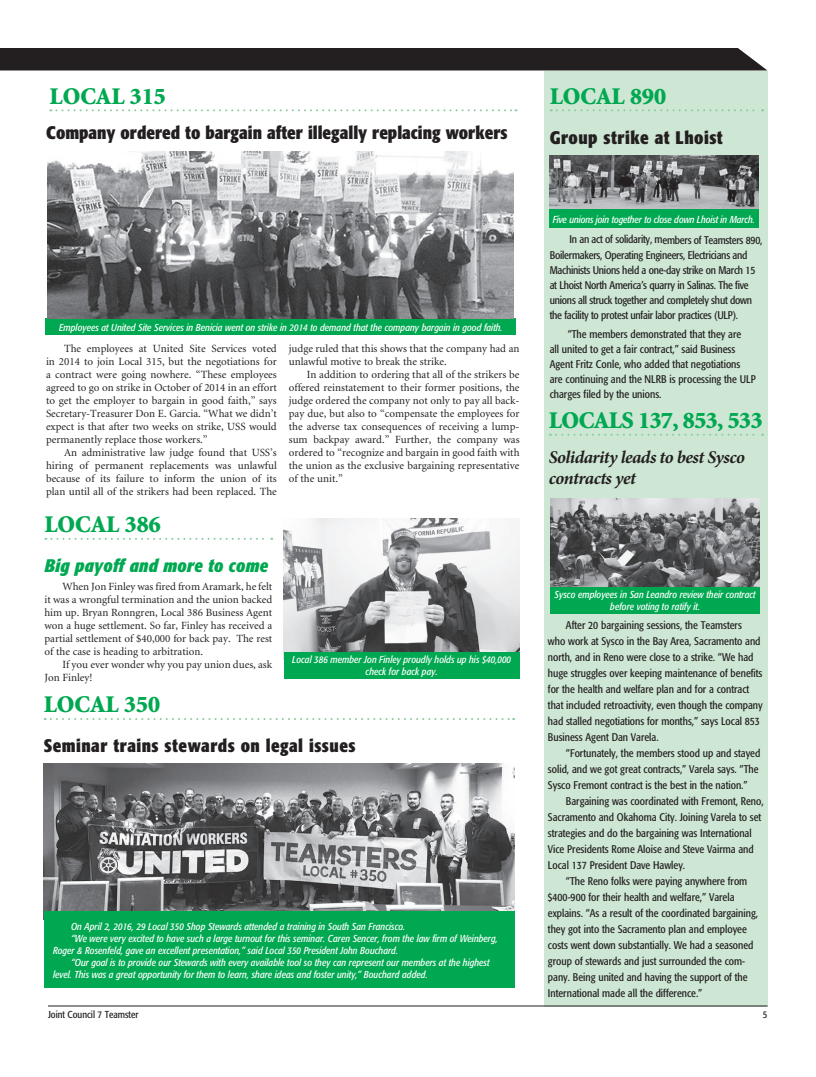
<style>
.page{position:relative;width:816px;height:1077px;background:#fff}
.page>*{position:absolute;margin:0;border:0;box-sizing:border-box;transform-origin:0 0}
.t1{font:900 24px "Minion";color:#00a851}
.t2{font:900 24px "Minion";letter-spacing:-.02em;color:#00a851}
.t3{font:700 condensed 18px "Formata";color:#231f20}
.t4{font:700 condensed 18px "Formata";letter-spacing:.025em;color:#231f20}
.t5{font:italic 700 18px/21.6px "Minion Pro";letter-spacing:-.03em;color:#231f20}
.t6{font:italic 700 condensed 18px "Formata";letter-spacing:.01em;color:#00a851}
.t7{font:11px/13px "Minion";color:#231f20;text-align:justify}
.t8{font:condensed 11px/16px "Formata";color:#231f20}
.t9{font:condensed 11px/15px "Formata";letter-spacing:-.02em;color:#231f20}
.t10{font:italic condensed 10px/12px "Formata";color:#fff;text-align:center}
.t11{font:condensed 10px "Formata";color:#231f20}
</style>
<div class="page">
<div style="left:544px;top:71px;width:224px;height:935px;background:#cee7d4"></div>
<hr style="left:48px;top:1006px;width:720px;height:1px;background:#231f20">
<div style="left:0;top:48px;width:767px;height:23px;background:#231f20"></div>
<svg style="left:50px;top:109px;width:467px;height:2px"></svg>
<svg style="left:551px;top:109px;width:212px;height:2px"></svg>
<svg style="left:45px;top:718px;width:469px;height:2px"></svg>
<div style="left:46px;top:319px;width:470px;height:16px;background:#00a851"></div>
<img style="left:44px;top:763px;width:470px;height:149px">
<img style="left:47px;top:152px;width:466px;height:167px">
<img style="left:550px;top:155px;width:208px;height:55px">
<img style="left:550px;top:498px;width:210px;height:115px">
<svg style="left:550px;top:434px;width:213px;height:2px"></svg>
<div style="left:44px;top:912px;width:471px;height:76px;background:#00a851"></div>
<svg style="left:45px;top:538px;width:227px;height:2px"></svg>
<img style="left:284px;top:518px;width:235px;height:134px">
<div style="left:551px;top:587px;width:209px;height:26px;background:#00a851"></div>
<div style="left:549px;top:210px;width:209px;height:18px;background:#00a851"></div>
<div style="left:284px;top:652px;width:235px;height:26px;background:#00a851"></div>
<h1 class="t1" style="left:50px;top:84px;width:118px">LOCAL 315</h1>
<h2 class="t3" style="left:46px;top:121px;width:463px">Company ordered to bargain after illegally replacing workers</h2>
<p class="t10" style="left:59px;top:321px;width:445px">Employees at United Site Services in Benicia went on strike in 2014 to demand that the company bargain in good faith.</p>
<p class="t7" style="left:46px;top:343px;width:232px;text-indent:18px">The employees at United Site Services voted in 2014 to join Local 315, but the negotiations for a contract were going nowhere. “These employees agreed to go on strike in October of 2014 in an effort to get the employer to bargain in good faith,” says Secretary-Treasurer Don E. Garcia. “What we didn’t expect is that after two weeks on strike, USS would permanently replace those workers.”</p>
<p class="t7" style="left:46px;top:447px;width:232px;text-indent:18px">An administrative law judge found that USS’s hiring of permanent replacements was unlawful because of its failure to inform the union of its plan until all of the strikers had been replaced. The</p>
<p class="t7" style="left:289px;top:343px;width:232px">judge ruled that this shows that the company had an unlawful motive to break the strike.</p>
<p class="t7" style="left:289px;top:369px;width:232px;text-indent:18px">In addition to ordering that all of the strikers be offered reinstatement to their former positions, the judge ordered the company not only to pay all back&shy;pay due, but also to “compensate the employees for the adverse tax consequences of receiving a lump&shy;sum backpay award.” Further, the company was ordered to “recognize and bargain in good faith with the union as the exclusive bargaining representative of the unit.”</p>
<h1 class="t1" style="left:44px;top:512px;width:118px">LOCAL 386</h1>
<h2 class="t6" style="left:44px;top:555px;width:225px">Big payoff and more to come</h2>
<p class="t7" style="left:44px;top:580px;width:229px;text-indent:18px">When Jon Finley was fired from Aramark, he felt it was a wrongful termination and the union backed him up. Bryan Ronngren, Local 386 Business Agent won a huge settlement. So far, Finley has received a partial settlement of $40,000 for back pay. The rest of the case is heading to arbitration.</p>
<p class="t7" style="left:44px;top:658px;width:229px;text-indent:18px">If you ever wonder why you pay union dues, ask<br>Jon Finley!</p>
<p class="t10" style="left:292px;top:654px;width:221px">Local 386 member Jon Finley proudly holds up his $40,000 check for back pay.</p>
<h1 class="t1" style="left:44px;top:692px;width:118px">LOCAL 350</h1>
<h2 class="t4" style="left:44px;top:735px;width:313px">Seminar trains stewards on legal issues</h2>
<p class="t10" style="left:71px;top:920px;width:336px">On April 2, 2016, 29 Local 350 Shop Stewards attended a training in South San Francisco.</p>
<p class="t10" style="left:71px;top:932px;width:428px">“We were very excited to have such a large turnout for this seminar. Caren Sencer, from the law firm of Weinberg,</p>
<p class="t10" style="left:53px;top:944px;width:347px">Roger &amp; Rosenfeld, gave an excellent presentation,” said Local 350 President John Bouchard.</p>
<p class="t10" style="left:71px;top:956px;width:420px">“Our goal is to provide our Stewards with every available tool so they can represent our members at the highest</p>
<p class="t10" style="left:53px;top:968px;width:376px">level. This was a great opportunity for them to learn, share ideas and foster unity,” Bouchard added.</p>
<h1 class="t1" style="left:550px;top:84px;width:118px">LOCAL 890</h1>
<h2 class="t4" style="left:550px;top:126px;width:175px">Group strike at Lhoist</h2>
<p class="t10" style="left:553px;top:213px;width:204px">Five unions join together to close down Lhoist in March.</p>
<p class="t9" style="left:550px;top:232px;width:214px;text-indent:20px">In an act of solidarity, members of Teamsters 890, Boilermakers, Operating Engineers, Electricians and Machinists Unions held a one-day strike on March 15 at Lhoist North America’s quarry in Salinas. The five unions all struck together and completely shut down the facility to protest unfair labor practices (ULP).</p>
<p class="t8" style="left:550px;top:327px;width:208px;line-height:15px;text-indent:18px">“The members demonstrated that they are<br>all united to get a fair contract,” said Business Agent Fritz Conle, who added that negotiations are continuing and the NLRB is processing the ULP charges filed by the unions.</p>
<h1 class="t2" style="left:549px;top:408px;width:215px">LOCALS 137, 853, 533</h1>
<h2 class="t5" style="left:549px;top:446px;width:197px">Solidarity leads to best Sysco contracts yet</h2>
<p class="t10" style="left:555px;top:589px;width:203px">Sysco employees in San Leandro review their contract before voting to ratify it.</p>
<p class="t8" style="left:548px;top:617px;width:216px;text-indent:18px">After 20 bargaining sessions, the Teamsters<br>who work at Sysco in the Bay Area, Sacramento and north, and in Reno were close to a strike. “We had huge struggles over keeping maintenance of benefits for the health and welfare plan and for a contract that included retroactivity, even though the company had stalled negotiations for months,” says Local 853<br>Business Agent Dan Varela.</p>
<p class="t8" style="left:548px;top:745px;width:214px;text-indent:18px">“Fortunately, the members stood up and stayed solid, and we got great contracts,” Varela says. “The<br>Sysco Fremont contract is the best in the nation.”</p>
<p class="t8" style="left:548px;top:793px;width:217px;text-indent:18px">Bargaining was coordinated with Fremont, Reno, Sacramento and Okahoma City. Joining Varela to set strategies and do the bargaining was International Vice Presidents Rome Aloise and Steve Vairma and Local 137 President Dave Hawley.</p>
<p class="t8" style="left:548px;top:873px;width:212px;text-indent:18px">“The Reno folks were paying anywhere from $400-900 for their health and welfare,” Varela explains. “As a result of the coordinated bargaining, they got into the Sacramento plan and employee costs went down substantially. We had a seasoned group of stewards and just surrounded the com&shy;pany. Being united and having the support of the International made all the difference.”</p>
<p class="t11" style="left:48px;top:1009px;width:92px">Joint Council 7 Teamster</p>
<p class="t11" style="left:763px;top:1008px;width:6px">5</p>
</div>
